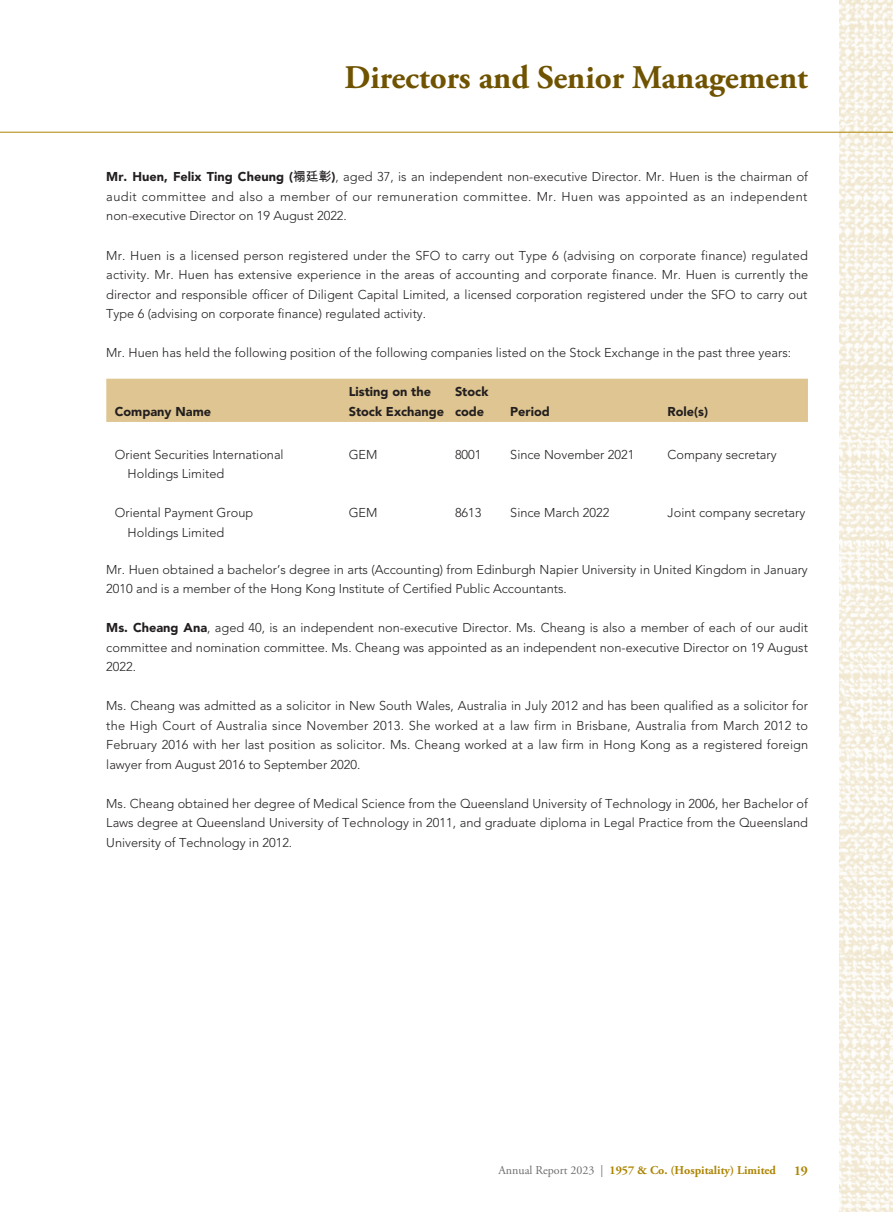
<style>
.page{position:relative;width:893px;height:1212px;background:#fff}
.page>*{position:absolute;margin:0;border:0;box-sizing:border-box;transform-origin:0 0}
.t1{font:700 33px "Adobe Garamond Pro";color:#6f5300}
.t2{font:700 13.5px "Adobe Garamond Pro";color:#ad8504}
._00_txt{font:300 12.75px/19.5px "Avenir LT Std";color:#231f20;text-align:justify}
._50_Table_txt{font:300 12.75px "Avenir LT Std";color:#231f20}
._50_Table_txt-2{font:900 12.75px/19.5px "Avenir LT Std";color:#231f20}
.t3{font:700 12px "Adobe Garamond Pro";color:#ad8504}
.s1{font-weight:900}
.s2{font-family:"M Hei HK";font-weight:700}
.s3{font-weight:400;color:#6c6d70}
</style>
<div class="page">
<img style="left:840px;top:0;width:53px;height:1212px">
<hr style="left:0;top:132px;width:893px;height:1px;background:#ad8504">
<div style="left:106px;top:379px;width:702px;height:43px;background:#dec591"></div>
<h1 class="t1" style="left:345px;top:58px;width:465px">Directors and Senior Management</h1>
<p class="_00_txt" style="left:106px;top:167px;width:703px"><span class="s1">Mr. Huen, Felix Ting Cheung (</span><span class="s2">禤廷彰</span><span class="s1">)</span>, aged 37, is an independent non-executive Director. Mr. Huen is the chairman of audit committee and also a member of our remuneration committee. Mr. Huen was appointed as an independent non-executive Director on 19 August 2022.</p>
<p class="_00_txt" style="left:106px;top:245px;width:703px">Mr. Huen is a licensed person registered under the SFO to carry out Type 6 (advising on corporate finance) regulated activity. Mr. Huen has extensive experience in the areas of accounting and corporate finance. Mr. Huen is currently the director and responsible officer of Diligent Capital Limited, a licensed corporation registered under the SFO to carry out Type 6 (advising on corporate finance) regulated activity.</p>
<p class="_00_txt" style="left:106px;top:343px;width:686px">Mr. Huen has held the following position of the following companies listed on the Stock Exchange in the past three years:</p>
<p class="_50_Table_txt-2" style="left:115px;top:401px;width:98px">Company Name</p>
<p class="_50_Table_txt-2" style="left:349px;top:382px;width:84px">Listing on the</p>
<p class="_50_Table_txt-2" style="left:349px;top:401px;width:97px">Stock Exchange</p>
<p class="_50_Table_txt-2" style="left:455px;top:382px;width:35px">Stock code</p>
<p class="_50_Table_txt-2" style="left:510px;top:401px;width:41px">Period</p>
<p class="_50_Table_txt-2" style="left:668px;top:401px;width:42px">Role(s)</p>
<p class="_50_Table_txt" style="left:115px;top:447px;width:170px">Orient Securities International</p>
<p class="_50_Table_txt" style="left:128px;top:466px;width:98px">Holdings Limited</p>
<p class="_50_Table_txt" style="left:349px;top:447px;width:30px">GEM</p>
<p class="_50_Table_txt" style="left:455px;top:447px;width:28px">8001</p>
<p class="_50_Table_txt" style="left:510px;top:447px;width:126px">Since November 2021</p>
<p class="_50_Table_txt" style="left:668px;top:447px;width:111px">Company secretary</p>
<p class="_50_Table_txt" style="left:115px;top:505px;width:140px">Oriental Payment Group</p>
<p class="_50_Table_txt" style="left:128px;top:525px;width:98px">Holdings Limited</p>
<p class="_50_Table_txt" style="left:349px;top:505px;width:30px">GEM</p>
<p class="_50_Table_txt" style="left:455px;top:505px;width:28px">8613</p>
<p class="_50_Table_txt" style="left:510px;top:505px;width:101px">Since March 2022</p>
<p class="_50_Table_txt" style="left:668px;top:505px;width:139px">Joint company secretary</p>
<p class="_00_txt" style="left:106px;top:559px;width:703px">Mr. Huen obtained a bachelor’s degree in arts (Accounting) from Edinburgh Napier University in United Kingdom in January<br>2010 and is a member of the Hong Kong Institute of Certified Public Accountants.</p>
<p class="_00_txt" style="left:106px;top:618px;width:703px"><span class="s1">Ms. Cheang Ana</span>, aged 40, is an independent non-executive Director. Ms. Cheang is also a member of each of our audit committee and nomination committee. Ms. Cheang was appointed as an independent non-executive Director on 19 August 2022.</p>
<p class="_00_txt" style="left:106px;top:696px;width:703px">Ms. Cheang was admitted as a solicitor in New South Wales, Australia in July 2012 and has been qualified as a solicitor for the High Court of Australia since November 2013. She worked at a law firm in Brisbane, Australia from March 2012 to February 2016 with her last position as solicitor. Ms. Cheang worked at a law firm in Hong Kong as a registered foreign lawyer from August 2016 to September 2020.</p>
<p class="_00_txt" style="left:106px;top:793px;width:703px">Ms. Cheang obtained her degree of Medical Science from the Queensland University of Technology in 2006, her Bachelor of Laws degree at Queensland University of Technology in 2011, and graduate diploma in Legal Practice from the Queensland University of Technology in 2012.</p>
<p class="t3" style="left:498px;top:1163px;width:279px"><span class="s3">Annual Report 2023 |</span> 1957 &amp; Co. (Hospitality) Limited</p>
<p class="t2" style="left:794px;top:1163px;width:15px">19</p>
</div>
